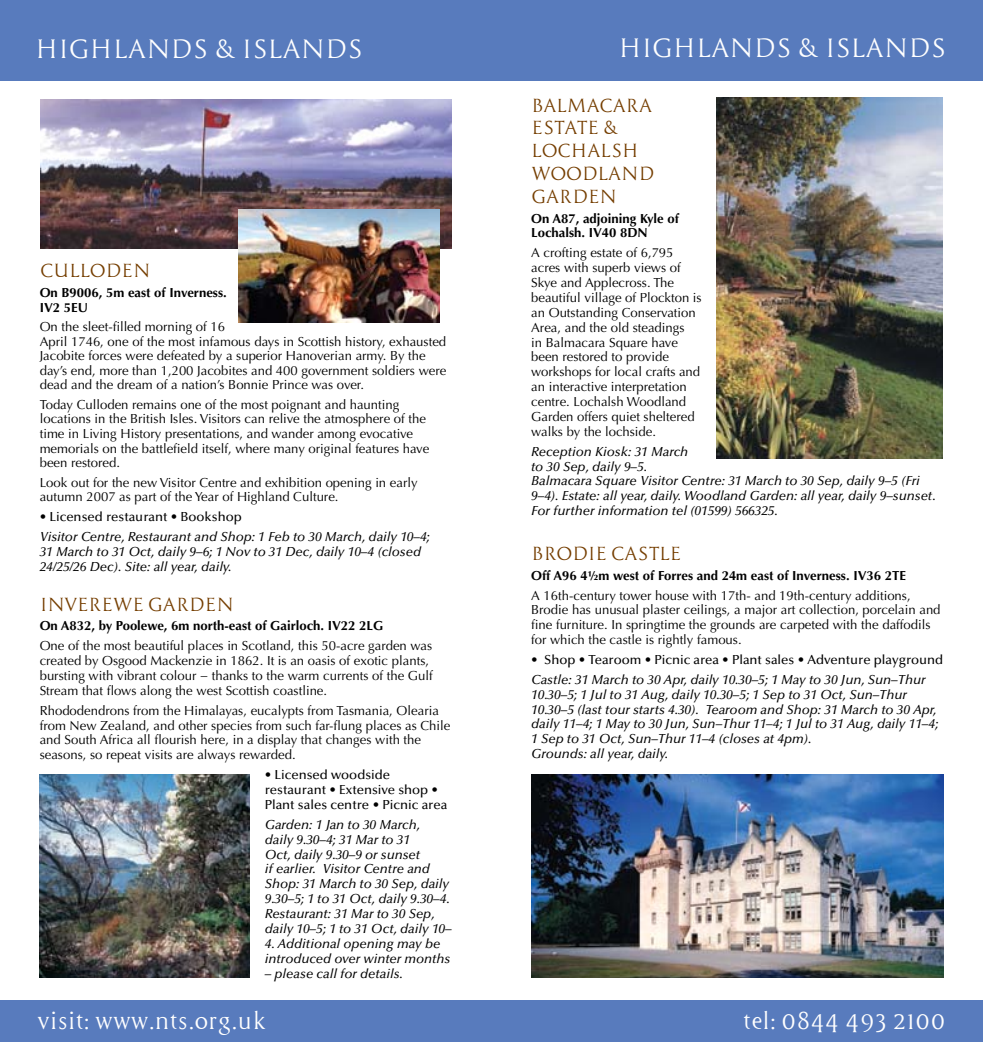
<style>
.page{position:relative;width:983px;height:1042px;background:#fff}
.page>*{position:absolute;margin:0;border:0;box-sizing:border-box;transform-origin:0 0}
.t1{font:24.5px "Cyan";color:#fff}
.t2{font:22.75px "Cyan";color:#fff}
.t3{font:17.5px/22.8px "Cyan";color:#753e00}
.t4{font:13.12px/14.9px "Optima";color:#000}
.t5{font:italic 500 13.12px/14.9px "Optima";color:#000}
.t6{font:700 13.12px/14.9px "Optima";color:#000}
.t7{font:500 13.12px/14.9px "Optima";color:#000}
</style>
<div class="page">
<div style="left:0;top:0;width:982px;height:80px;background:#587bbd"></div>
<img style="left:716px;top:98px;width:226px;height:361px">
<img style="left:531px;top:774px;width:412px;height:203px">
<img style="left:41px;top:99px;width:410px;height:149px">
<img style="left:238px;top:210px;width:201px;height:113px">
<img style="left:40px;top:774px;width:210px;height:203px">
<div style="left:0;top:1000px;width:982px;height:42px;background:#587bbd"></div>
<h1 class="t1" style="left:35px;top:34px;width:18px">HIG</h1>
<h1 class="t1" style="left:89px;top:34px;width:253px">HLANDS &amp; ISLANDS</h1>
<h1 class="t1" style="left:618px;top:33px;width:18px">HIG</h1>
<h1 class="t1" style="left:672px;top:33px;width:253px">HLANDS &amp; ISLANDS</h1>
<h3 class="t3" style="left:531px;top:94px;width:122px">BALMACARA<br>ESTATE &amp;<br>LOCHALS H<br>WOOD</h3>
<h3 class="t3" style="left:597px;top:162px;width:55px">LAND</h3>
<h3 class="t3" style="left:531px;top:185px;width:41px">GARDE</h3>
<h3 class="t3" style="left:599px;top:185px;width:19px">N</h3>
<p class="t6" style="left:531px;top:211px;width:149px">On A87, adjoining Kyle of<br>Lochalsh. IV40 8DN</p>
<p class="t4" style="left:531px;top:246px;width:172px">A crofting estate of 6,795 acres with superb views of<br>Skye and Applecross. The beautiful village of Plockton is an Outstanding Conservation<br>Area, and the old steadings<br>in Balmacara Square have been restored to provide workshops for local crafts and an interactive interpretation centre. Lochalsh Woodland<br>Garden offers quiet sheltered walks by the lochside.</p>
<p class="t5" style="left:531px;top:444px;width:406px">Reception Kiosk: 31 March<br>to 30 Sep, daily 9–5.<br>Balmacara Square Visitor Centre: 31 March to 30 Sep, daily 9–5 (Fri 9–4). Estate: all year, daily. Woodland Garden: all year, daily 9–sunset.<br>For further information tel (01599) 566325.</p>
<h3 class="t3" style="left:531px;top:542px;width:26px">BRODIE</h3>
<h3 class="t3" style="left:610px;top:542px;width:68px">CASTLE</h3>
<p class="t6" style="left:531px;top:568px;width:376px">Off A96 4½m west of Forres and 24m east of Inverness. IV36 2TE</p>
<p class="t4" style="left:531px;top:588px;width:411px">A 16th-century tower house with 17th- and 19th-century additions, Brodie has unusual plaster ceilings, a major art collection, porcelain and fine furniture. In springtime the grounds are carpeted with the daffodils for which the castle is rightly famous.</p>
<p class="t7" style="left:531px;top:652px;width:413px">• Shop • Tearoom • Picnic area • Plant sales • Adventure playground</p>
<p class="t5" style="left:531px;top:672px;width:408px">Castle: 31 March to 30 Apr, daily 10.30–5; 1 May to 30 Jun, Sun–Thur 10.30–5; 1 Jul to 31 Aug, daily 10.30–5; 1 Sep to 31 Oct, Sun–Thur 10.30–5 (last tour starts 4.30). Tearoom and Shop: 31 March to 30 Apr, daily 11–4; 1 May to 30 Jun, Sun–Thur 11–4; 1 Jul to 31 Aug, daily 11–4; 1 Sep to 31 Oct, Sun–Thur 11–4 (closes at 4pm).<br>Grounds: all year, daily.</p>
<h3 class="t3" style="left:40px;top:259px;width:65px">CU LLODE</h3>
<h3 class="t3" style="left:133px;top:259px;width:19px">N</h3>
<p class="t6" style="left:40px;top:285px;width:188px">On B9006, 5m east of Inverness.<br>IV2 5EU</p>
<p class="t4" style="left:40px;top:320px;width:408px">On the sleet-filled morning of 16<br>April 1746, one of the most infamous days in Scottish history, exhausted Jacobite forces were defeated by a superior Hanoverian army. By the day’s end, more than 1,200 Jacobites and 400 government soldiers were dead and the dream of a nation’s Bonnie Prince was over.</p>
<p class="t4" style="left:40px;top:397px;width:391px">Today Culloden remains one of the most poignant and haunting locations in the British Isles. Visitors can relive the atmosphere of the time in Living History presentations, and wander among evocative memorials on the battlefield itself, where many original features have been restored.</p>
<p class="t4" style="left:40px;top:475px;width:379px">Look out for the new Visitor Centre and exhibition opening in early autumn 2007 as part of the Year of Highland Culture.</p>
<p class="t7" style="left:40px;top:509px;width:203px">• Licensed restaurant • Bookshop</p>
<p class="t5" style="left:40px;top:529px;width:391px">Visitor Centre, Restaurant and Shop: 1 Feb to 30 March, daily 10–4;<br>31 March to 31 Oct, daily 9–6; 1 Nov to 31 Dec, daily 10–4 (closed<br>24/25/26 Dec). Site: all year, daily.</p>
<h3 class="t3" style="left:40px;top:593px;width:51px">INVEREWE</h3>
<h3 class="t3" style="left:148px;top:593px;width:41px">GARDE</h3>
<h3 class="t3" style="left:216px;top:593px;width:19px">N</h3>
<p class="t6" style="left:40px;top:619px;width:345px">On A832, by Poolewe, 6m north-east of Gairloch. IV22 2LG</p>
<p class="t4" style="left:40px;top:638px;width:394px">One of the most beautiful places in Scotland, this 50-acre garden was created by Osgood Mackenzie in 1862. It is an oasis of exotic plants, bursting with vibrant colour − thanks to the warm currents of the Gulf Stream that flows along the west Scottish coastline.</p>
<p class="t4" style="left:40px;top:703px;width:412px">Rhododendrons from the Himalayas, eucalypts from Tasmania, Olearia from New Zealand, and other species from such far-flung places as Chile and South Africa all flourish here, in a display that changes with the seasons, so repeat visits are always rewarded.</p>
<p class="t7" style="left:265px;top:767px;width:184px">• Licensed woodside restaurant • Extensive shop •<br>Plant sales centre • Picnic area</p>
<p class="t5" style="left:265px;top:817px;width:188px">Garden: 1 Jan to 30 March,<br>daily 9.30–4; 31 Mar to 31<br>Oct, daily 9.30–9 or sunset<br>if earlier. Visitor Centre and<br>Shop: 31 March to 30 Sep, daily<br>9.30–5; 1 to 31 Oct, daily 9.30–4.<br>Restaurant: 31 Mar to 30 Sep, daily 10–5; 1 to 31 Oct, daily 10–</p>
<p class="t5" style="left:265px;top:936px;width:187px">4. Additional opening may be introduced over winter months</p>
<p class="t5" style="left:265px;top:966px;width:139px">– please call for details.</p>
<h2 class="t2" style="left:38px;top:1006px;width:229px">VISIT: WWW.NTS.ORG.UK</h2>
<h2 class="t2" style="left:743px;top:1006px;width:204px">TEL: 0844 493 2100</h2>
</div>
